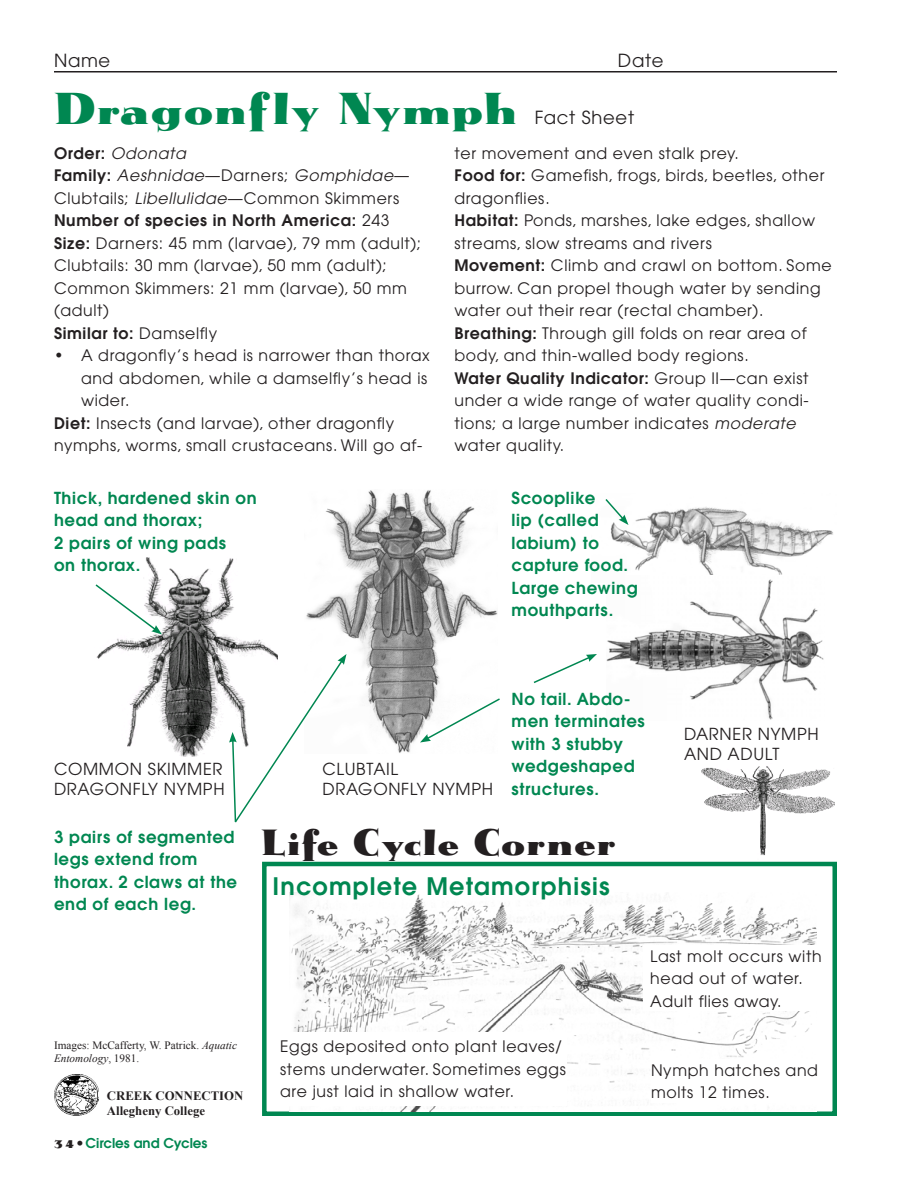
<style>
.page{position:relative;width:918px;height:1188px;background:#fff}
.page>*{position:absolute;margin:0;border:0;box-sizing:border-box;transform-origin:0 0}
.t1{font:40.5px "Metropolis ICG";letter-spacing:.05em;color:#008751}
.t2{font:33px "Metropolis ICG";letter-spacing:.05em;color:#231f20}
.t3{font:600 24px "Avant Garde";letter-spacing:.05em;color:#008751}
.t4{font:18px "Avant Garde";letter-spacing:.04em;color:#231f20}
.student_sheet_txt{font:600 16.5px/22.5px "Avant Garde";letter-spacing:.04em;color:#008751}
.student_sheet_txt-2{font:16.5px/19.8px "Avant Garde";letter-spacing:.04em;color:#231f20}
.insect_sheets{font:15.75px/22.5px "Avant Garde";letter-spacing:.04em;color:#231f20}
.insect_sheets-2{font:600 15.75px "Avant Garde";letter-spacing:.04em;color:#231f20}
.insect_sheets-3{font:italic 15.75px "Avant Garde";letter-spacing:.04em;color:#231f20}
.t5{font:600 13.5px "Avant Garde";color:#008751}
.t6{font:700 12.75px/15.3px "Times New Roman";color:#231f20}
.t7{font:11.25px/13.5px "Times New Roman";color:#231f20}
.s1{font-weight:600;font-style:normal}
.s2{font-weight:600}
.s3{font-style:italic}
.s4{font-weight:400}
.s5{font-family:"Metropolis ICG";font-weight:400;color:#231f20}
</style>
<div class="page">
<img style="left:54px;top:1074px;width:44px;height:42px">
<hr style="left:54px;top:71px;width:783px;height:2px;background:#231f20">
<div style="left:262px;top:862px;width:575px;height:254px;border:4px solid #008751"></div>
<img style="left:289px;top:892px;width:527px;height:219px">
<img style="left:96px;top:557px;width:181px;height:200px">
<img style="left:306px;top:490px;width:192px;height:263px">
<img style="left:611px;top:507px;width:222px;height:68px">
<img style="left:606px;top:579px;width:218px;height:141px">
<img style="left:701px;top:766px;width:134px;height:90px">
<div style="left:280px;top:1032px;width:287px;height:74px;background:#fff"></div>
<div style="left:651px;top:1059px;width:179px;height:43px;background:#fff"></div>
<div style="left:644px;top:945px;width:186px;height:66px;background:#fff"></div>
<svg style="left:95px;top:583px;width:67px;height:51px"></svg>
<svg style="left:605px;top:499px;width:23px;height:26px"></svg>
<svg style="left:420px;top:697px;width:80px;height:45px"></svg>
<svg style="left:533px;top:654px;width:64px;height:29px"></svg>
<svg style="left:229px;top:654px;width:117px;height:169px"></svg>
<p class="t4" style="left:54px;top:49px;width:58px">Name</p>
<p class="t4" style="left:618px;top:49px;width:47px">Date</p>
<p class="t1" style="left:54px;top:81px;width:464px">Dragonfly Nymph</p>
<p class="t4" style="left:535px;top:106px;width:101px">Fact Sheet</p>
<p class="insect_sheets-3" style="left:54px;top:144px;width:133px"><span class="s1">Order:</span> Odonata</p>
<p class="insect_sheets" style="left:54px;top:164px;width:357px"><span class="s2">Family:</span> <span class="s3">Aeshnidae</span>—Darners; <span class="s3">Gomphidae</span>—<br>Clubtails; <span class="s3">Libellulidae</span>—Common Skimmers</p>
<p class="insect_sheets-2" style="left:54px;top:210px;width:337px">Number of species in North America: <span class="s4">243</span></p>
<p class="insect_sheets" style="left:54px;top:232px;width:369px"><span class="s2">Size:</span> Darners: 45 mm (larvae), 79 mm (adult);</p>
<p class="insect_sheets" style="left:54px;top:254px;width:355px">Clubtails: 30 mm (larvae), 50 mm (adult);<br>Common Skimmers: 21 mm (larvae), 50 mm (adult)</p>
<p class="insect_sheets-2" style="left:54px;top:323px;width:165px">Similar to: <span class="s4">Damselfly</span></p>
<p class="insect_sheets" style="left:81px;top:344px;width:350px">A dragonfly’s head is narrower than thorax and abdomen, while a damselfly’s head is wider.</p>
<p class="insect_sheets" style="left:54px;top:412px;width:370px"><span class="s2">Diet:</span> Insects (and larvae), other dragonfly nymphs, worms, small crustaceans. Will go af-</p>
<p class="insect_sheets" style="left:54px;top:344px;width:11px">•</p>
<p class="student_sheet_txt" style="left:54px;top:486px;width:204px">Thick, hardened skin on head and thorax;<br>2 pairs of wing pads</p>
<p class="student_sheet_txt" style="left:54px;top:554px;width:88px">on thorax.</p>
<p class="insect_sheets" style="left:454px;top:141px;width:286px">ter movement and even stalk prey.</p>
<p class="insect_sheets" style="left:454px;top:164px;width:371px"><span class="s2">Food for:</span> Gamefish, frogs, birds, beetles, other dragonflies.</p>
<p class="insect_sheets" style="left:454px;top:209px;width:362px"><span class="s2">Habitat:</span> Ponds, marshes, lake edges, shallow streams, slow streams and rivers</p>
<p class="insect_sheets" style="left:454px;top:254px;width:379px"><span class="s2">Movement:</span> Climb and crawl on bottom. Some burrow. Can propel though water by sending water out their rear (rectal chamber).</p>
<p class="insect_sheets" style="left:454px;top:321px;width:354px"><span class="s2">Breathing:</span> Through gill folds on rear area of body, and thin-walled body regions.</p>
<p class="insect_sheets" style="left:454px;top:366px;width:356px"><span class="s2">Water Quality Indicator:</span> Group II—can exist under a wide range of water quality condi&shy;tions; a large number indicates <span class="s3">moderate </span>water quality.</p>
<p class="student_sheet_txt" style="left:512px;top:486px;width:128px">Scooplike<br>lip (called labium) to capture food.<br>Large chewing mouthparts.</p>
<p class="student_sheet_txt-2" style="left:54px;top:759px;width:30px">COMMON</p>
<p class="student_sheet_txt-2" style="left:148px;top:759px;width:31px">SKIMME</p>
<p class="student_sheet_txt-2" style="left:213px;top:759px;width:12px">R</p>
<p class="student_sheet_txt-2" style="left:54px;top:779px;width:64px">DRAGONF</p>
<p class="student_sheet_txt-2" style="left:141px;top:779px;width:36px">LY NYM</p>
<p class="student_sheet_txt-2" style="left:203px;top:779px;width:21px">PH</p>
<p class="student_sheet_txt" style="left:54px;top:825px;width:185px">3 pairs of segmented legs extend from thorax. 2 claws at the end of each leg.</p>
<p class="t7" style="left:54px;top:1038px;width:185px">Images: McCafferty, W. Patrick. <span class="s3">Aquatic<br>Entomology</span>, 1981.</p>
<p class="t6" style="left:107px;top:1087px;width:138px">CREEK CONNECTION<br>ALLEGHENY COLLEGE</p>
<p class="t5" style="left:54px;top:1134px;width:155px"><span class="s5">3 4 •</span> Circles and Cycles</p>
<p class="student_sheet_txt-2" style="left:322px;top:759px;width:77px">CLUBTAIL<br>DRAGONF</p>
<p class="student_sheet_txt-2" style="left:410px;top:779px;width:36px">LY NYM</p>
<p class="student_sheet_txt-2" style="left:471px;top:779px;width:21px">PH</p>
<p class="student_sheet_txt" style="left:512px;top:687px;width:135px">No tail. Abdo&shy;men terminates with 3 stubby wedgeshaped structures.</p>
<p class="t2" style="left:261px;top:821px;width:356px">Life Cycle Corner</p>
<p class="t3" style="left:273px;top:870px;width:339px">Incomplete Metamorphisis</p>
<p class="student_sheet_txt-2" style="left:684px;top:724px;width:87px">DARNE R NYM</p>
<p class="student_sheet_txt-2" style="left:797px;top:724px;width:21px">PH</p>
<p class="student_sheet_txt-2" style="left:684px;top:744px;width:97px">AND ADULT</p>
<p class="insect_sheets" style="left:280px;top:1035px;width:287px">Eggs deposited onto plant leaves/ stems underwater. Sometimes eggs are just laid in shallow water.</p>
<p class="insect_sheets" style="left:650px;top:945px;width:173px">Last molt occurs with head out of water.<br>Adult flies away.</p>
<p class="insect_sheets" style="left:651px;top:1059px;width:169px">Nymph hatches and molts 12 times.</p>
</div>
